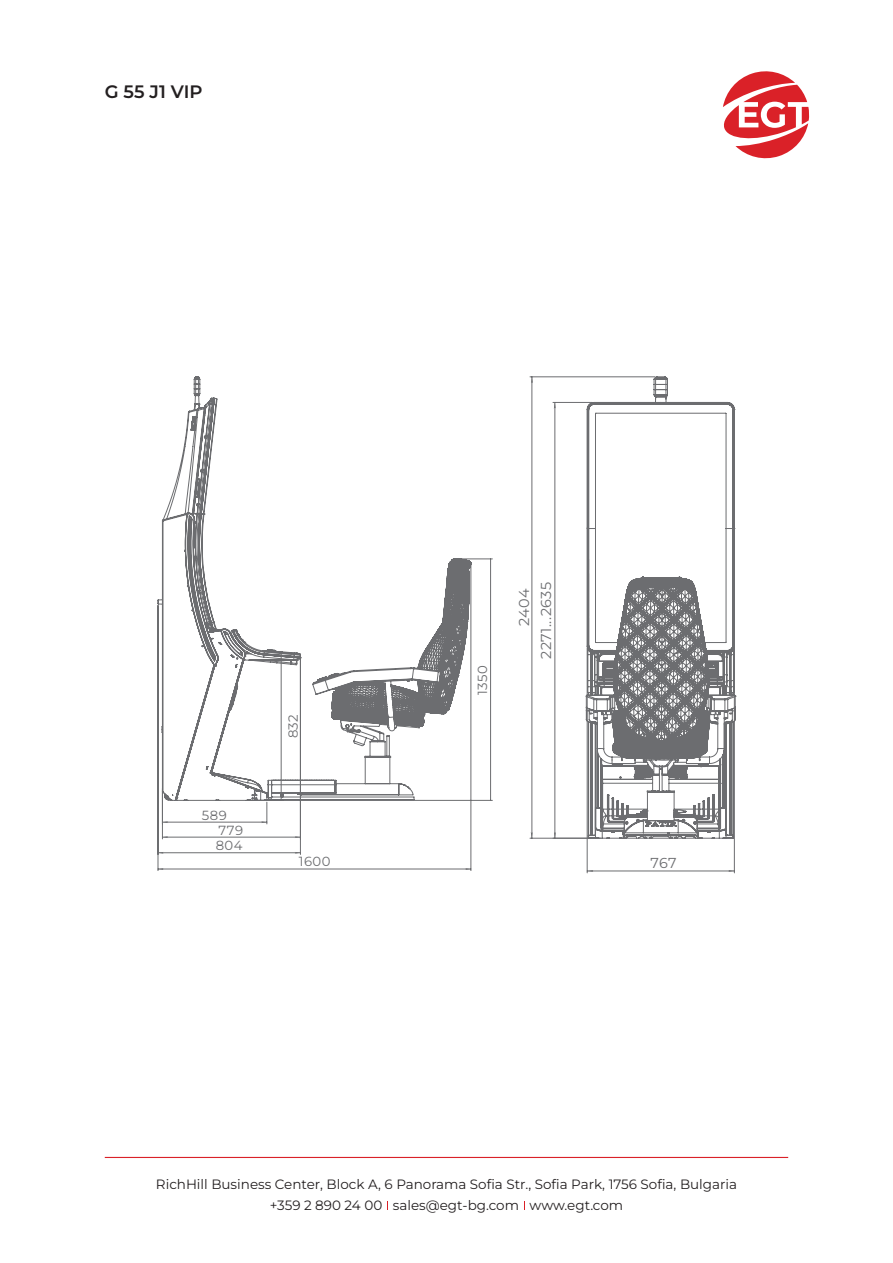
<style>
.page{position:relative;width:893px;height:1263px;background:#fff}
.page>*{position:absolute;margin:0;border:0;box-sizing:border-box;transform-origin:0 0}
.t1{font:600 18px "Montserrat";letter-spacing:-.005em;color:#231f20}
.t2{font:14.4px "Montserrat";letter-spacing:.03em;color:#6c6d70}
.t3{font:13.5px/21px "Montserrat";color:#231f20;text-align:center}
.t4{font:13.2px/15.1px "Montserrat";letter-spacing:.03em;color:#6c6d70}
</style>
<div class="page">
<svg style="left:723px;top:71px;width:86px;height:88px"></svg>
<hr style="left:105px;top:1157px;width:683px;height:1px;background:#da2128">
<hr style="left:734px;top:648px;width:1px;height:225px;background:#6c6d70">
<hr style="left:587px;top:648px;width:1px;height:225px;background:#6c6d70">
<hr style="left:587px;top:871px;width:147px;height:1px;background:#6c6d70">
<hr style="left:530px;top:838px;width:70px;height:1px;background:#6c6d70">
<hr style="left:530px;top:377px;width:125px;height:1px;background:#6c6d70">
<hr style="left:532px;top:377px;width:1px;height:461px;background:#6c6d70">
<hr style="left:553px;top:402px;width:39px;height:1px;background:#6c6d70">
<hr style="left:555px;top:402px;width:1px;height:436px;background:#6c6d70">
<svg style="left:586px;top:376px;width:150px;height:462px"></svg>
<hr style="left:471px;top:566px;width:1px;height:305px;background:#6c6d70">
<hr style="left:158px;top:605px;width:1px;height:266px;background:#6c6d70">
<hr style="left:460px;top:559px;width:32px;height:1px;background:#6c6d70">
<hr style="left:250px;top:800px;width:242px;height:1px;background:#6c6d70">
<hr style="left:490px;top:559px;width:1px;height:241px;background:#6c6d70">
<hr style="left:162px;top:791px;width:1px;height:48px;background:#6c6d70">
<hr style="left:300px;top:659px;width:1px;height:195px;background:#6c6d70">
<svg style="left:158px;top:802px;width:313px;height:68px"></svg>
<svg style="left:158px;top:377px;width:313px;height:424px"></svg>
<h1 class="t1" style="left:105px;top:78px;width:99px">G 55 J1 VIP</h1>
<p class="t4" style="left:216px;top:807px;width:29px;text-indent:-14px">589<br>779<br>804</p>
<p class="t4" style="left:285px;top:738px;width:26px;rotate:-90deg">832</p>
<p class="t4" style="left:299px;top:853px;width:33px">1600</p>
<p class="t4" style="left:474px;top:695px;width:31px;rotate:-90deg">1350</p>
<p class="t2" style="left:515px;top:626px;width:39px;rotate:-90deg">2404</p>
<p class="t2" style="left:537px;top:659px;width:79px;rotate:-90deg">2271...2635</p>
<p class="t2" style="left:651px;top:853px;width:28px">767</p>
<p class="t3" style="left:156px;top:1173px;width:582px">RichHill Business Center, Block A, 6 Panorama Sofia Str., Sofia Park, 1756 Sofia, Bulgaria +359 2 890 24 00 sales@egt-bg.com www.egt.com</p>
</div>
